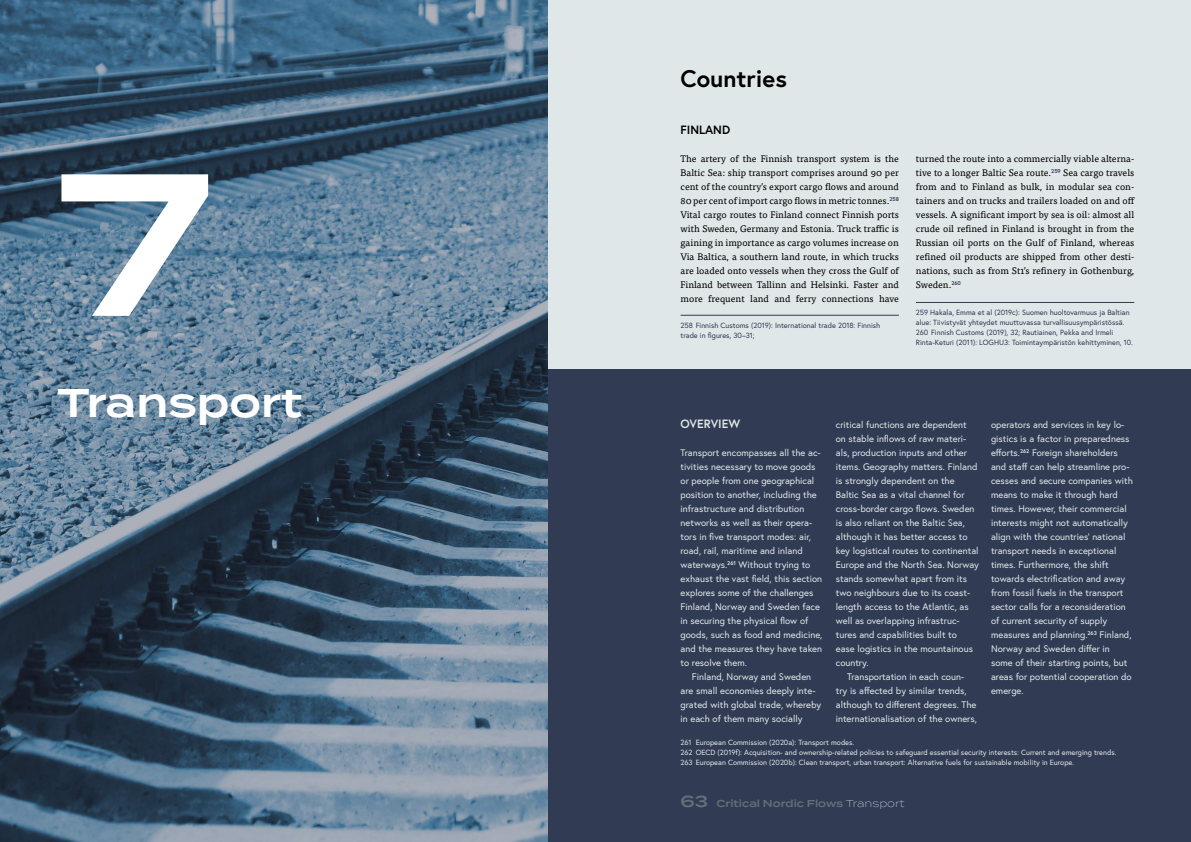
<style>
.page{position:relative;width:1191px;height:842px;background:#fff}
.page>*{position:absolute;margin:0;border:0;box-sizing:border-box;transform-origin:0 0}
.t1{font:600 202.2px "Termina";color:#fff}
.t2{font:600 40px "Termina";color:#fff}
.t3{font:700 24px "Europa";color:#000}
.t4{font:700 12px "Europa";color:#e0e7e8}
.t5{font:700 12px "Europa";color:#000}
.t6{font:600 10px "Termina";color:#656d77}
.t7{font:9.5px/14px "Europa";color:#e0e7e8}
.t8{font:9.5px/14px "Tisa Pro";color:#000;text-align:justify}
.t9{font:7.5px/10px "Europa";color:#313b54}
.t10{font:7.5px/10px "Europa";color:#e0e7e8}
.s1{font-size:16px}
.s2{font-weight:300;color:#b3bec4}
</style>
<div class="page">
<svg style="left:0;top:0;width:548px;height:842px;background:#4f6a80"></svg>
<div style="left:548px;top:368px;width:643px;height:474px;background:#313b54"></div>
<div style="left:548px;top:0;width:643px;height:368px;background:#e0e7e8"></div>
<hr style="left:680px;top:315px;width:219px;height:1px;background:#313b54">
<hr style="left:916px;top:302px;width:218px;height:1px;background:#313b54">
<h1 class="t1" style="left:57px;top:95px;width:156px">7</h1>
<h2 class="t2" style="left:57px;top:373px;width:246px">Transport</h2>
<h3 class="t3" style="left:680px;top:62px;width:108px">Countries</h3>
<p class="t5" style="left:680px;top:122px;width:51px">FINLAND</p>
<p class="t8" style="left:680px;top:151px;width:220px">The artery of the Finnish transport system is the Baltic Sea: ship transport comprises around 90 per cent of the country’s export cargo flows and around 80 per cent of import cargo flows in metric tonnes.<sup>258<br></sup>Vital cargo routes to Finland connect Finnish ports with Sweden, Germany and Estonia. Truck traffic is gaining in importance as cargo volumes increase on Via Baltica, a southern land route, in which trucks are loaded onto vessels when they cross the Gulf of Finland between Tallinn and Helsinki. Faster and more frequent land and ferry connections have</p>
<p class="t9" style="left:680px;top:320px;width:201px">258 Finnish Customs (2019): International trade 2018: Finnish trade in figures, 30–31;</p>
<p class="t8" style="left:916px;top:151px;width:220px">turned the route into a commercially viable alterna&shy;tive to a longer Baltic Sea route.<sup>259</sup> Sea cargo travels from and to Finland as bulk, in modular sea con&shy;tainers and on trucks and trailers loaded on and off vessels. A significant import by sea is oil: almost all crude oil refined in Finland is brought in from the Russian oil ports on the Gulf of Finland, whereas refined oil products are shipped from other desti&shy;nations, such as from St1’s refinery in Gothenburg, Sweden.<sup>260</sup></p>
<p class="t9" style="left:916px;top:307px;width:215px">259 Hakala, Emma et al (2019c): Suomen huoltovarmuus ja Baltian alue: Tiivistyvät yhteydet muuttuvassa turvallisuusympäristössä.<br>260 Finnish Customs (2019), 32; Rautiainen, Pekka and Irmeli</p>
<p class="t9" style="left:916px;top:337px;width:218px">Rinta-Keturi (2011): LOGHU3: Toimintaympäristön kehittyminen, 10.</p>
<p class="t4" style="left:680px;top:416px;width:61px">OVERVIEW</p>
<p class="t7" style="left:680px;top:445px;width:143px">Transport encompasses all the ac&shy;tivities necessary to move goods or people from one geographical position to another, including the infrastructure and distribution networks as well as their opera&shy;tors in five transport modes: air, road, rail, maritime and inland waterways.<sup>261</sup> Without trying to exhaust the vast field, this section explores some of the challenges<br>Finland, Norway and Sweden face in securing the physical flow of goods, such as food and medicine, and the measures they have taken to resolve them.</p>
<p class="t7" style="left:680px;top:670px;width:142px;text-indent:11px">Finland, Norway and Sweden are small economies deeply inte&shy;grated with global trade, whereby in each of them many socially</p>
<p class="t10" style="left:680px;top:738px;width:437px">261 European Commission (2020a): Transport modes.<br>262 OECD (2019f): Acquisition- and ownership-related policies to safeguard essential security interests: Current and emerging trends.<br>263 European Commission (2020b): Clean transport, urban transport: Alternative fuels for sustainable mobility in Europe.</p>
<p class="t7" style="left:835px;top:417px;width:132px">critical functions are dependent</p>
<p class="t7" style="left:835px;top:432px;width:132px">on stable inflows of raw materi-</p>
<p class="t7" style="left:835px;top:446px;width:133px">als, production inputs and other</p>
<p class="t7" style="left:835px;top:460px;width:143px">items. Geography matters. Finland</p>
<p class="t7" style="left:835px;top:474px;width:120px">is strongly dependent on the</p>
<p class="t7" style="left:835px;top:488px;width:130px">Baltic Sea as a vital channel for</p>
<p class="t7" style="left:835px;top:502px;width:140px">cross-border cargo flows. Sweden</p>
<p class="t7" style="left:835px;top:516px;width:131px">is also reliant on the Baltic Sea,</p>
<p class="t7" style="left:835px;top:530px;width:133px">although it has better access to</p>
<p class="t7" style="left:835px;top:544px;width:144px">key logistical routes to continental</p>
<p class="t7" style="left:835px;top:558px;width:145px">Europe and the North Sea. Norway</p>
<p class="t7" style="left:835px;top:572px;width:133px">stands somewhat apart from its</p>
<p class="t7" style="left:835px;top:586px;width:136px">two neighbours due to its coast-</p>
<p class="t7" style="left:835px;top:600px;width:134px">length access to the Atlantic, as</p>
<p class="t7" style="left:835px;top:614px;width:125px">well as overlapping infrastruc-</p>
<p class="t7" style="left:835px;top:628px;width:123px">tures and capabilities built to</p>
<p class="t7" style="left:835px;top:642px;width:139px">ease logistics in the mountainous</p>
<p class="t7" style="left:835px;top:656px;width:34px">country.</p>
<p class="t7" style="left:847px;top:670px;width:118px">Transportation in each coun-</p>
<p class="t7" style="left:835px;top:684px;width:132px">try is affected by similar trends,</p>
<p class="t7" style="left:835px;top:698px;width:142px">although to different degrees. The</p>
<p class="t7" style="left:835px;top:712px;width:143px">internationalisation of the owners,</p>
<p class="t7" style="left:991px;top:418px;width:143px">operators and services in key lo&shy;gistics is a factor in preparedness efforts.<sup>262</sup> Foreign shareholders and staff can help streamline pro&shy;cesses and secure companies with means to make it through hard times. However, their commercial interests might not automatically align with the countries’ national transport needs in exceptional times. Furthermore, the shift towards electrification and away from fossil fuels in the transport sector calls for a reconsideration of current security of supply measures and planning.<sup>263</sup> Finland,<br>Norway and Sweden differ in some of their starting points, but areas for potential cooperation do emerge.</p>
<p class="t6" style="left:680px;top:796px;width:225px"><span class="s1">63</span> Critical Nordic Flows <span class="s2">Transport</span></p>
</div>
